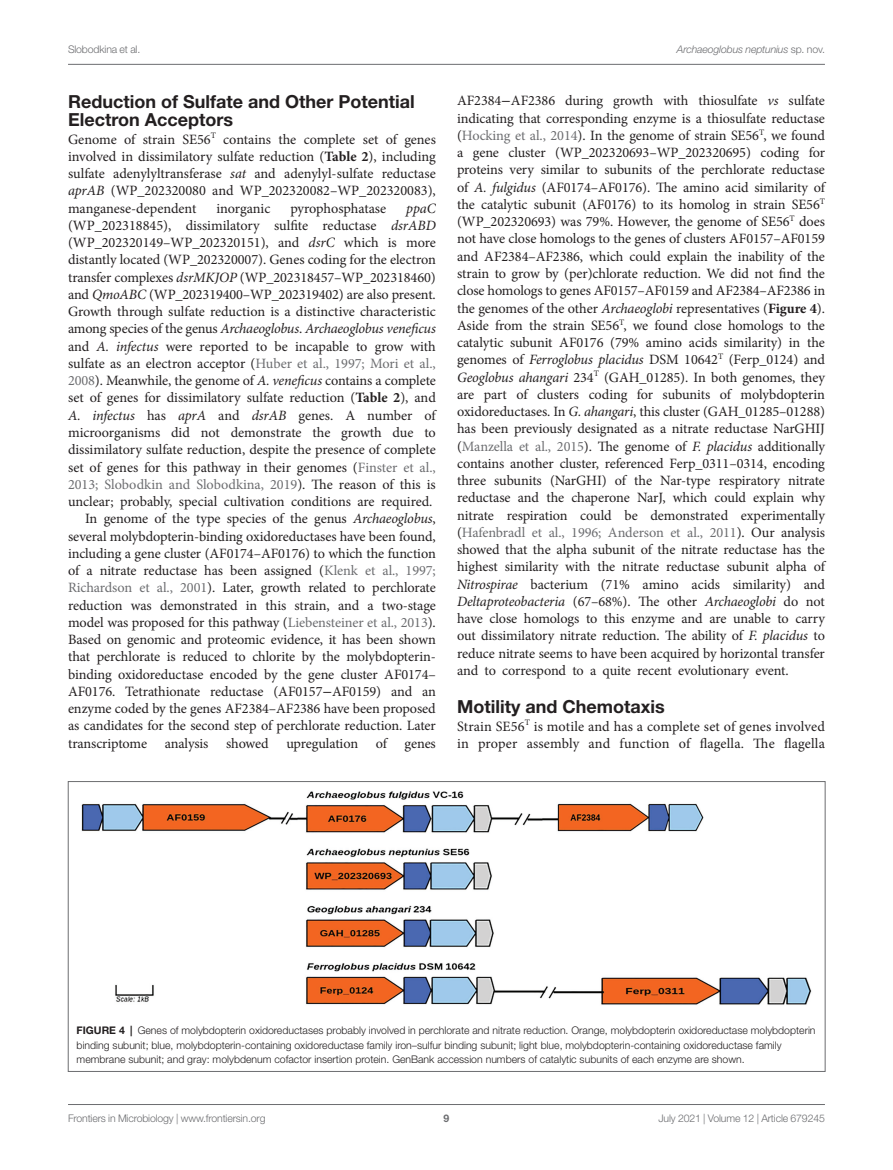
<style>
.page{position:relative;width:893px;height:1170px;background:#fff}
.page>*{position:absolute;margin:0;border:0;box-sizing:border-box;transform-origin:0 0}
.HEAD_2{font:700 18px/18.8px "Helvetica Neue LT Std";color:#231f20}
.TEXT{font:14.25px/17.2px "Minion Pro";letter-spacing:-.01em;color:#231f20;text-align:justify}
.TEXT_FLUSH{font:14.25px/17.2px "Minion Pro";color:#231f20;text-align:justify}
.FIG_LEG{font:300 10.5px/14.2px "Helvetica Neue LT Std";color:#231f20}
.t1{font:300 10.5px "Helvetica Neue LT Std";letter-spacing:-.015em;color:#6c6d70}
.t2{font:italic 300 10.5px "Helvetica Neue LT Std";letter-spacing:-.015em;color:#6c6d70}
.t3{font:700 10.5px "Helvetica Neue LT Std";color:#6c6d70}
.s1{font-style:normal}
.s2{font-weight:700}
.s3{font-style:italic}
.s4{color:#6c6d70}
.s5{font-family:"STIX General"}
</style>
<div class="page">
<hr style="left:68px;top:64px;width:757px;height:1px;background:#6c6d70">
<hr style="left:68px;top:1104px;width:757px;height:1px;background:#6c6d70">
<img style="left:81px;top:791px;width:731px;height:214px">
<p class="t1" style="left:68px;top:42px;width:74px">Slobodkina et al.</p>
<p class="t2" style="left:677px;top:43px;width:150px">Archaeoglobus neptunius <span class="s1">sp. nov.</span></p>
<p class="HEAD_2" style="left:68px;top:91px;width:348px">Reduction of Sulfate and Other Potential<br>Electron Acceptors</p>
<p class="TEXT_FLUSH" style="left:68px;top:130px;width:369px">Genome of strain SE56<sup>T</sup> contains the complete set of genes involved in dissimilatory sulfate reduction (<span class="s2">Table 2</span>), including sulfate adenylyltransferase <span class="s3">sat</span> and adenylyl-sulfate reductase <span class="s3">aprAB</span> (WP_202320080 and WP_202320082–WP_202320083), manganese-dependent</p>
<p class="TEXT_FLUSH" style="left:216px;top:199px;width:56px">inorganic</p>
<p class="TEXT_FLUSH" style="left:290px;top:199px;width:97px">pyrophosphatase</p>
<p class="TEXT_FLUSH" style="left:68px;top:199px;width:369px;text-indent:338px"><span class="s3">ppaC </span>(WP_202318845), dissimilatory sulfite reductase <span class="s3">dsrABD </span>(WP_202320149–WP_202320151), and <span class="s3">dsrC</span> which is more distantly located (WP_202320007). Genes coding for the electron transfer complexes <span class="s3">dsrMKJOP</span> (WP_202318457–WP_202318460) and <span class="s3">QmoABC</span> (WP_202319400–WP_202319402) are also present.<br>Growth through sulfate reduction is a distinctive characteristic among species of the genus <span class="s3">Archaeoglobus</span>. <span class="s3">Archaeoglobus veneficus </span>and <span class="s3">A. infectus</span> were reported to be incapable to grow with sulfate as an electron acceptor (<span class="s4">Huber et al., 1997; Mori et al., 2008</span>). Meanwhile, the genome of <span class="s3">A. veneficus</span> contains a complete set of genes for dissimilatory sulfate reduction (<span class="s2">Table 2</span>), and <span class="s3">A. infectus</span> has <span class="s3">aprA</span> and <span class="s3">dsrAB</span> genes. A number of microorganisms did not demonstrate the growth due to dissimilatory sulfate reduction, despite the presence of complete set of genes for this pathway in their genomes (<span class="s4">Finster et al., 2013; Slobodkin and Slobodkina, 2019</span>). The reason of this is unclear; probably, special cultivation conditions are required.</p>
<p class="TEXT" style="left:68px;top:510px;width:369px;text-indent:17px">In genome of the type species of the genus <span class="s3">Archaeoglobus</span>, several molybdopterin-binding oxidoreductases have been found, including a gene cluster (AF0174–AF0176) to which the function of a nitrate reductase has been assigned (<span class="s4">Klenk et al., 1997; Richardson et al., 2001</span>). Later, growth related to perchlorate reduction was demonstrated in this strain, and a two-stage model was proposed for this pathway (<span class="s4">Liebensteiner et al., 2013</span>).<br>Based on genomic and proteomic evidence, it has been shown that perchlorate is reduced to chlorite by the molybdopterin&shy;binding oxidoreductase encoded by the gene cluster AF0174– AF0176. Tetrathionate reductase (AF0157<span class="s5">−</span>AF0159) and an enzyme coded by the genes AF2384–AF2386 have been proposed as candidates for the second step of perchlorate reduction. Later transcriptome analysis showed upregulation of genes</p>
<p class="TEXT" style="left:457px;top:92px;width:370px">AF2384<span class="s5">−</span>AF2386 during growth with thiosulfate <span class="s3">vs</span> sulfate indicating that corresponding enzyme is a thiosulfate reductase (<span class="s4">Hocking et al., 2014</span>). In the genome of strain SE56<sup>T</sup>, we found a gene cluster (WP_202320693–WP_202320695) coding for proteins very similar to subunits of the perchlorate reductase of <span class="s3">A. fulgidus</span> (AF0174–AF0176). The amino acid similarity of the catalytic subunit (AF0176) to its homolog in strain SE56<sup>T </sup>(WP_202320693) was 79%. However, the genome of SE56<sup>T</sup> does not have close homologs to the genes of clusters AF0157–AF0159 and AF2384–AF2386, which could explain the inability of the strain to grow by (per)chlorate reduction. We did not find the close homologs to genes AF0157–AF0159 and AF2384–AF2386 in the genomes of the other <span class="s3">Archaeoglobi</span> representatives (<span class="s2">Figure 4</span>).<br>Aside from the strain SE56<sup>T</sup>, we found close homologs to the catalytic subunit AF0176 (79% amino acids similarity) in the genomes of <span class="s3">Ferroglobus placidus</span> DSM 10642<sup>T</sup> (Ferp_0124) and <span class="s3">Geoglobus ahangari</span> 234<sup>T</sup> (GAH_01285). In both genomes, they are part of clusters coding for subunits of molybdopterin oxidoreductases. In <span class="s3">G. ahangari</span>, this cluster (GAH_01285–01288) has been previously designated as a nitrate reductase NarGHIJ (<span class="s4">Manzella et al., 2015</span>). The genome of <span class="s3">F. placidus</span> additionally contains another cluster, referenced Ferp_0311–0314, encoding three subunits (NarGHI) of the Nar-type respiratory nitrate reductase and the chaperone NarJ, which could explain why nitrate respiration could be demonstrated experimentally (<span class="s4">Hafenbradl et al., 1996; Anderson et al., 2011</span>). Our analysis showed that the alpha subunit of the nitrate reductase has the highest similarity with the nitrate reductase subunit alpha of <span class="s3">Nitrospirae</span> bacterium (71% amino acids similarity) and <span class="s3">Deltaproteobacteria</span> (67–68%). The other <span class="s3">Archaeoglobi</span> do not have close homologs to this enzyme and are unable to carry out dissimilatory nitrate reduction. The ability of <span class="s3">F. placidus</span> to reduce nitrate seems to have been acquired by horizontal transfer and to correspond to a quite recent evolutionary event.</p>
<p class="HEAD_2" style="left:457px;top:697px;width:209px">Motility and Chemotaxis</p>
<p class="TEXT_FLUSH" style="left:457px;top:717px;width:369px">Strain SE56<sup>T</sup> is motile and has a complete set of genes involved in proper assembly and function of flagella. The flagella</p>
<p class="FIG_LEG" style="left:77px;top:1023px;width:740px"><span class="s2">FIGURE 4 |</span> Genes of molybdopterin oxidoreductases probably involved in perchlorate and nitrate reduction. Orange, molybdopterin oxidoreductase molybdopterin binding subunit; blue, molybdopterin-containing oxidoreductase family iron–sulfur binding subunit; light blue, molybdopterin-containing oxidoreductase family membrane subunit; and gray: molybdenum cofactor insertion protein. GenBank accession numbers of catalytic subunits of each enzyme are shown.</p>
<p class="t1" style="left:68px;top:1111px;width:199px">Frontiers in Microbiology | www.frontiersin.org</p>
<p class="t3" style="left:444px;top:1111px;width:7px">9</p>
<p class="t1" style="left:658px;top:1111px;width:168px">July 2021 | Volume 12 | Article 679245</p>
</div>
